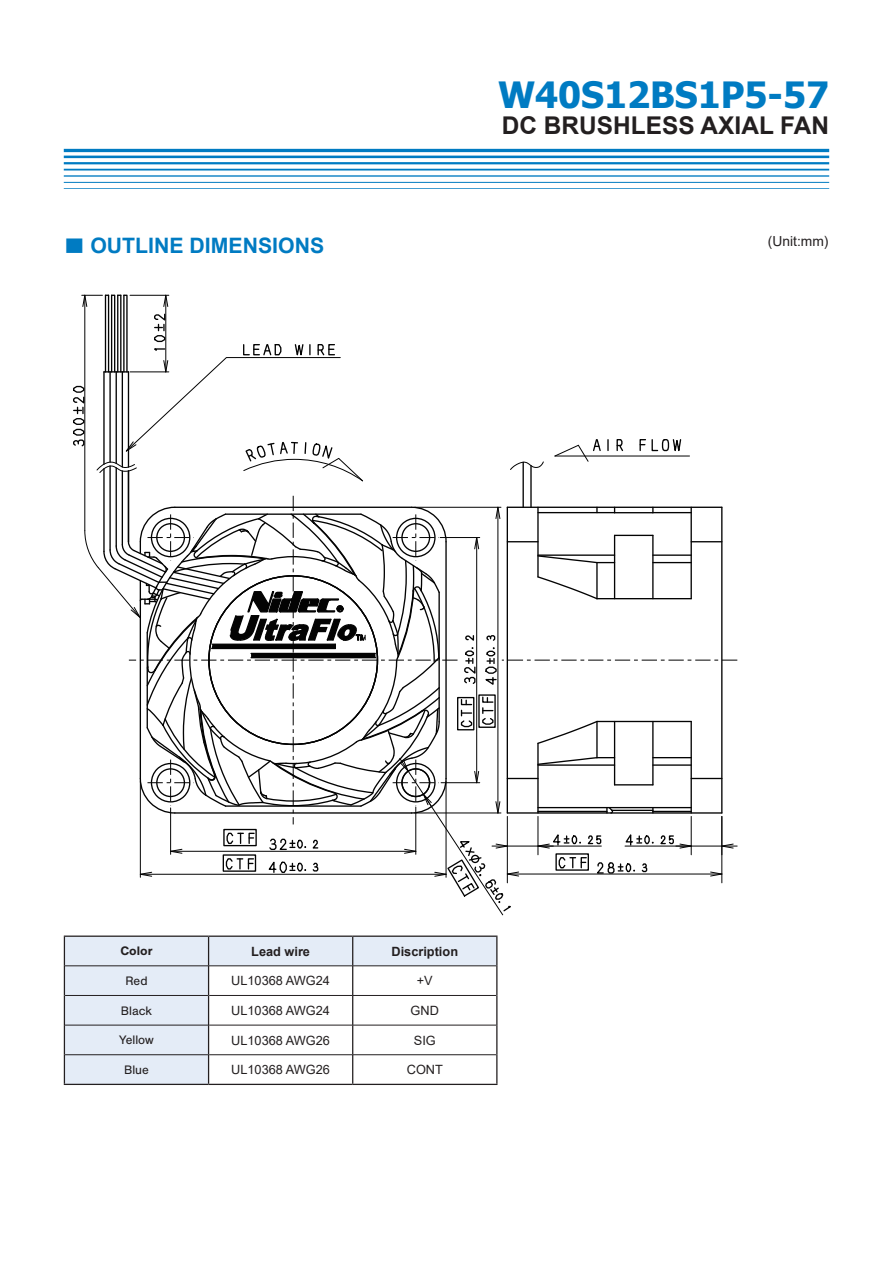
<style>
.page{position:relative;width:893px;height:1263px;background:#fff}
.page>*{position:absolute;margin:0;border:0;box-sizing:border-box;transform-origin:0 0}
.t1{font:700 36.15px "Tahoma";color:#007bc2}
.t2{font:700 24.45px "Arial";color:#231f20}
.t3{font:700 21.3px "Arial";color:#007bc2}
.t4{font:13.8px "Arial";color:#231f20}
.t5{font:12.75px "Arial";color:#231f20}
.t6{font:700 12.75px "Arial";color:#231f20}
.t7{font:12.75px "Nimbus San";color:#231f20}
.t8{font:700 12.75px "Nimbus San";color:#231f20}
.s1{font-family:"UD Kakugo Large Pr 6 N M";font-weight:400;font-size:19.2px}
</style>
<div class="page">
<hr style="left:64px;top:149px;width:765px;height:3px;background:#007bc2">
<hr style="left:64px;top:156px;width:765px;height:2px;background:#007bc2">
<hr style="left:64px;top:162px;width:765px;height:2px;background:#007bc2">
<hr style="left:64px;top:169px;width:765px;height:2px;background:#007bc2">
<hr style="left:64px;top:175px;width:765px;height:2px;background:#007bc2">
<hr style="left:64px;top:182px;width:765px;height:1px;background:#007bc2">
<hr style="left:64px;top:188px;width:765px;height:1px;background:#007bc2">
<hr style="left:116px;top:468px;width:1px;height:78px;background:#030303">
<hr style="left:109px;top:466px;width:2px;height:84px;background:#030303">
<hr style="left:103px;top:469px;width:2px;height:82px;background:#030303">
<hr style="left:122px;top:471px;width:1px;height:74px;background:#030303">
<hr style="left:128px;top:471px;width:1px;height:71px;background:#030303">
<hr style="left:530px;top:466px;width:2px;height:41px;background:#030303">
<hr style="left:522px;top:462px;width:2px;height:45px;background:#030303">
<hr style="left:555px;top:456px;width:134px;height:1px;background:#030303">
<hr style="left:85px;top:295px;width:1px;height:236px;background:#030303">
<svg style="left:510px;top:461px;width:34px;height:9px"></svg>
<svg style="left:554px;top:439px;width:55px;height:23px"></svg>
<svg style="left:616px;top:439px;width:8px;height:13px"></svg>
<svg style="left:639px;top:439px;width:43px;height:18px"></svg>
<svg style="left:73px;top:295px;width:290px;height:187px"></svg>
<svg style="left:84px;top:496px;width:653px;height:420px"></svg>
<svg style="left:65px;top:937px;width:431px;height:147px"></svg>
<hr style="left:64px;top:995px;width:1px;height:30px;background:#231f20">
<hr style="left:64px;top:1025px;width:1px;height:30px;background:#231f20">
<svg style="left:64px;top:1055px;width:1px;height:29px"></svg>
<hr style="left:64px;top:1084px;width:145px;height:1px;background:#231f20">
<hr style="left:65px;top:995px;width:143px;height:1px;background:#231f20">
<hr style="left:209px;top:995px;width:144px;height:1px;background:#231f20">
<hr style="left:65px;top:1025px;width:143px;height:1px;background:#231f20">
<hr style="left:209px;top:1025px;width:144px;height:1px;background:#231f20">
<hr style="left:65px;top:1054px;width:143px;height:1px;background:#231f20">
<hr style="left:209px;top:1054px;width:144px;height:1px;background:#231f20">
<hr style="left:64px;top:935px;width:145px;height:2px;background:#231f20">
<svg style="left:64px;top:937px;width:1px;height:58px"></svg>
<hr style="left:209px;top:935px;width:144px;height:2px;background:#231f20">
<hr style="left:353px;top:935px;width:144px;height:2px;background:#231f20">
<hr style="left:65px;top:965px;width:144px;height:1px;background:#231f20">
<hr style="left:209px;top:965px;width:144px;height:1px;background:#231f20">
<svg style="left:208px;top:937px;width:1px;height:58px"></svg>
<hr style="left:208px;top:995px;width:1px;height:30px;background:#231f20">
<hr style="left:208px;top:1025px;width:1px;height:30px;background:#231f20">
<svg style="left:208px;top:1055px;width:1px;height:29px"></svg>
<hr style="left:209px;top:1084px;width:144px;height:1px;background:#231f20">
<hr style="left:353px;top:965px;width:143px;height:1px;background:#231f20">
<hr style="left:353px;top:995px;width:143px;height:1px;background:#231f20">
<hr style="left:353px;top:1025px;width:143px;height:1px;background:#231f20">
<hr style="left:353px;top:1054px;width:143px;height:1px;background:#231f20">
<svg style="left:496px;top:937px;width:1px;height:58px"></svg>
<hr style="left:496px;top:995px;width:1px;height:30px;background:#231f20">
<hr style="left:496px;top:1025px;width:1px;height:30px;background:#231f20">
<svg style="left:352px;top:937px;width:1px;height:147px"></svg>
<svg style="left:496px;top:1055px;width:1px;height:29px"></svg>
<hr style="left:353px;top:1084px;width:144px;height:1px;background:#231f20">
<h1 class="t1" style="left:498px;top:69px;width:333px">W40S12BS1P5-57</h1>
<h2 class="t2" style="left:502px;top:108px;width:329px">DC BRUSHLESS AXIAL FAN</h2>
<h3 class="t3" style="left:64px;top:230px;width:262px"><span class="s1">■</span> OUTLINE DIMENSIONS</h3>
<p class="t4" style="left:768px;top:231px;width:62px">(Unit:mm)</p>
<p class="t8" style="left:120px;top:944px;width:34px">Color</p>
<p class="t6" style="left:251px;top:942px;width:60px">Lead wire</p>
<p class="t6" style="left:391px;top:942px;width:68px">Discription</p>
<p class="t7" style="left:125px;top:974px;width:24px">Red</p>
<p class="t5" style="left:231px;top:972px;width:100px">UL10368 AWG24</p>
<p class="t5" style="left:417px;top:972px;width:17px">+V</p>
<p class="t7" style="left:121px;top:1003px;width:33px">Black</p>
<p class="t5" style="left:231px;top:1001px;width:100px">UL10368 AWG24</p>
<p class="t5" style="left:411px;top:1001px;width:30px">GND</p>
<p class="t7" style="left:119px;top:1033px;width:36px">Yellow</p>
<p class="t5" style="left:231px;top:1031px;width:100px">UL10368 AWG26</p>
<p class="t5" style="left:414px;top:1031px;width:23px">SIG</p>
<p class="t7" style="left:124px;top:1062px;width:26px">Blue</p>
<p class="t5" style="left:231px;top:1061px;width:100px">UL10368 AWG26</p>
<p class="t5" style="left:407px;top:1061px;width:38px">CONT</p>
</div>
